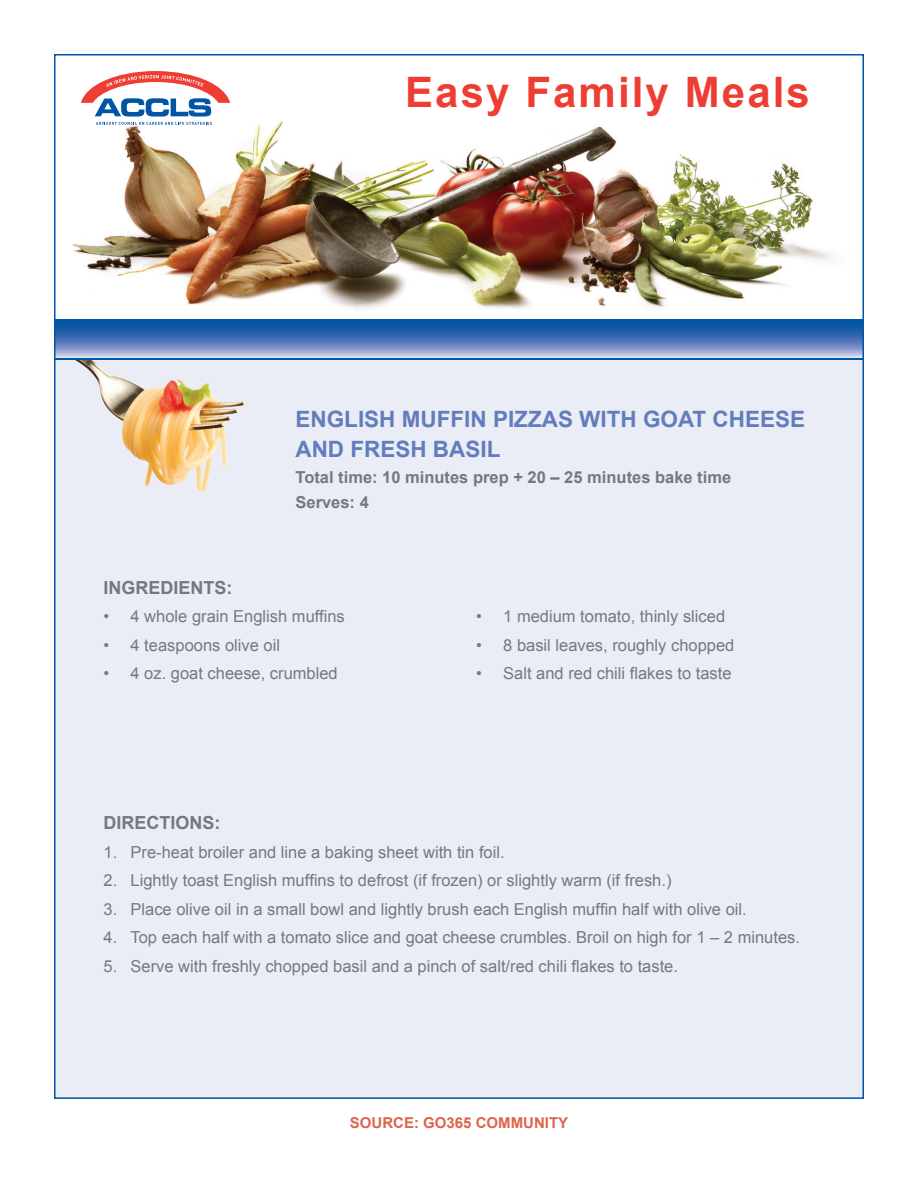
<style>
.page{position:relative;width:918px;height:1188px;background:#fff}
.page>*{position:absolute;margin:0;border:0;box-sizing:border-box;transform-origin:0 0}
.t1{font:700 42px "Arial";letter-spacing:.05em;color:#ee3e34}
.t2{font:700 22.5px/29.7px "Arial";color:#627dbd}
.t3{font:700 18px "Arial";color:#76787b}
.t4{font:16.5px "Arial";color:#76787b}
.t5{font:700 16.5px/25.5px "Arial";color:#76787b}
.t6{font:700 15px "Arial";color:#dc654c}
</style>
<div class="page">
<img style="left:57px;top:102px;width:804px;height:218px">
<div style="left:54px;top:349px;width:808px;height:748px;background:#eaedf6"></div>
<img style="left:75px;top:360px;width:169px;height:132px">
<svg style="left:81px;top:71px;width:149px;height:54px"></svg>
<svg style="left:57px;top:320px;width:804px;height:37px;background:#4f7bba"></svg>
<hr style="left:55px;top:358px;width:808px;height:2px;background:#0155a5">
<h1 class="t1" style="left:405px;top:64px;width:406px">Easy Family Meals</h1>
<h2 class="t2" style="left:296px;top:405px;width:511px">ENGLISH MUFFIN PIZZAS WITH GOAT CHEESE<br>AND FRESH BASIL</h2>
<p class="t5" style="left:296px;top:465px;width:437px">Total time: 10 minutes prep + 20 – 25 minutes bake time<br>Serves: 4</p>
<p class="t3" style="left:104px;top:575px;width:131px">INGREDIENTS:</p>
<p class="t4" style="left:104px;top:606px;width:243px">• 4 whole grain English muffins</p>
<p class="t4" style="left:104px;top:634px;width:178px">• 4 teaspoons olive oil</p>
<p class="t4" style="left:104px;top:662px;width:236px">• 4 oz. goat cheese, crumbled</p>
<p class="t4" style="left:476px;top:605px;width:250px">• 1 medium tomato, thinly sliced</p>
<p class="t4" style="left:476px;top:634px;width:260px">• 8 basil leaves, roughly chopped</p>
<p class="t4" style="left:476px;top:662px;width:257px">• Salt and red chili flakes to taste</p>
<p class="t3" style="left:104px;top:811px;width:119px">DIRECTIONS:</p>
<p class="t4" style="left:104px;top:841px;width:403px">1. Pre-heat broiler and line a baking sheet with tin foil.</p>
<p class="t4" style="left:104px;top:870px;width:569px">2. Lightly toast English muffins to defrost (if frozen) or slightly warm (if fresh.)</p>
<p class="t4" style="left:104px;top:898px;width:645px">3. Place olive oil in a small bowl and lightly brush each English muffin half with olive oil.</p>
<p class="t4" style="left:104px;top:926px;width:698px">4. Top each half with a tomato slice and goat cheese crumbles. Broil on high for 1 – 2 minutes.</p>
<p class="t4" style="left:104px;top:955px;width:576px">5. Serve with freshly chopped basil and a pinch of salt/red chili flakes to taste.</p>
<p class="t6" style="left:350px;top:1113px;width:220px">SOURCE: GO365 COMMUNITY</p>
</div>
